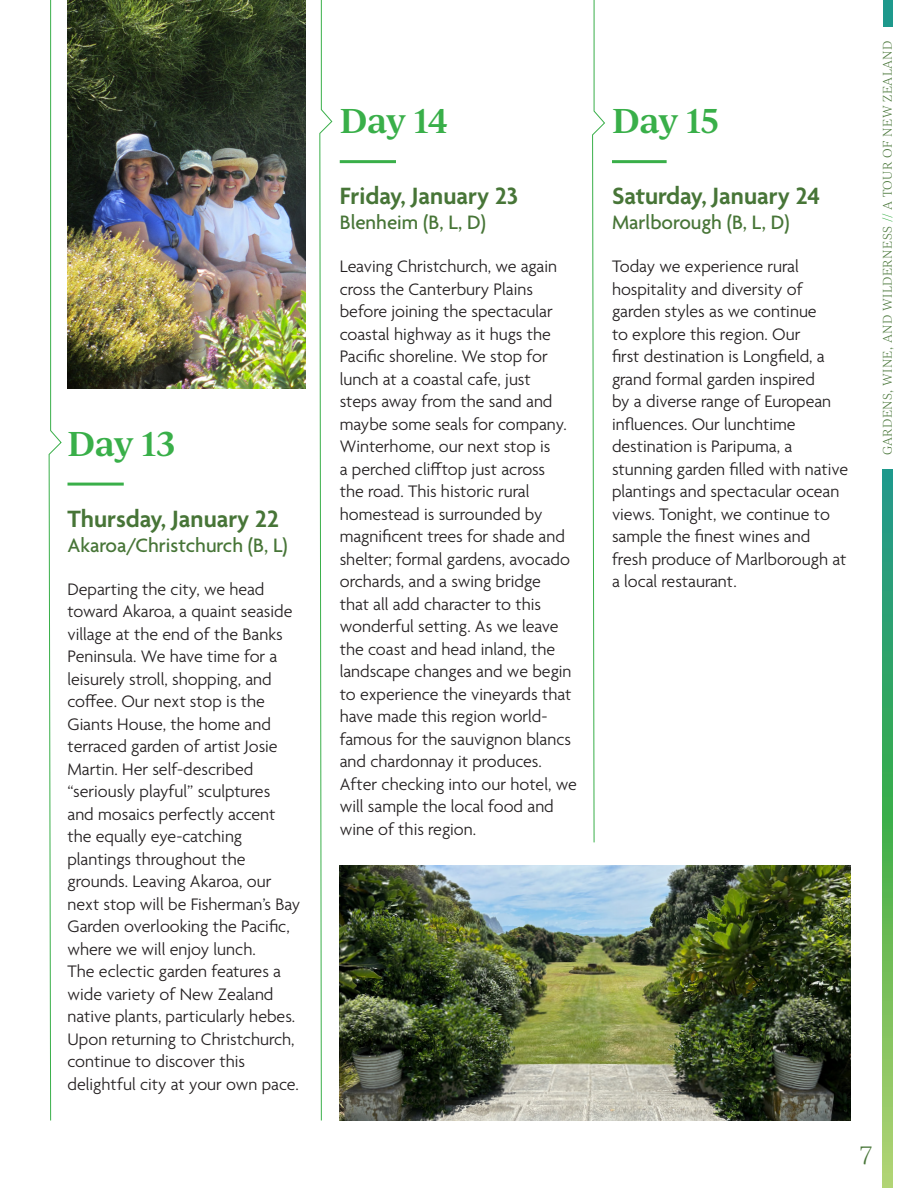
<style>
.page{position:relative;width:918px;height:1188px;background:#fff}
.page>*{position:absolute;margin:0;border:0;box-sizing:border-box;transform-origin:0 0}
.t1{font:600 33px "Ivy Journal";letter-spacing:-.035em;color:#39af49}
.t2{font:600 25.5px "Agenda";color:#477537}
.t3{font:300 24px "Ivy Journal";color:#477537}
.t4{font:500 21px "Agenda";color:#477537}
.t5{font:300 18px/22.5px "Agenda";color:#231f20}
.t6{font:300 12px "Ivy Journal";letter-spacing:.04em;color:#477537}
.s1{color:#39af49}
</style>
<div class="page">
<svg style="left:319px;top:0;width:14px;height:1121px"></svg>
<div style="left:883px;top:0;width:9px;height:27px;background:#1e998c"></div>
<hr style="left:612px;top:160px;width:55px;height:3px;background:#39af49">
<hr style="left:340px;top:160px;width:56px;height:3px;background:#39af49">
<hr style="left:68px;top:483px;width:56px;height:3px;background:#39af49">
<svg style="left:883px;top:470px;width:9px;height:718px"></svg>
<svg style="left:48px;top:0;width:14px;height:1121px"></svg>
<img style="left:68px;top:0;width:238px;height:389px">
<img style="left:340px;top:865px;width:510px;height:255px">
<svg style="left:592px;top:0;width:13px;height:843px"></svg>
<p class="t1" style="left:68px;top:419px;width:110px">Day 13</p>
<p class="t2" style="left:68px;top:505px;width:213px">Thursday, January 22</p>
<p class="t4" style="left:68px;top:534px;width:222px">Akaroa/Christchurch (B, L)</p>
<p class="t5" style="left:68px;top:579px;width:234px">Departing the city, we head toward Akaroa, a quaint seaside village at the end of the Banks<br>Peninsula. We have time for a leisurely stroll, shopping, and coffee. Our next stop is the<br>Giants House, the home and terraced garden of artist Josie<br>Martin. Her self-described “seriously playful” sculptures and mosaics perfectly accent the equally eye-catching plantings throughout the grounds. Leaving Akaroa, our next stop will be Fisherman’s Bay<br>Garden overlooking the Pacific, where we will enjoy lunch.<br>The eclectic garden features a wide variety of New Zealand native plants, particularly hebes.<br>Upon returning to Christchurch, continue to discover this delightful city at your own pace.</p>
<p class="t1" style="left:340px;top:97px;width:110px">Day 14</p>
<p class="t2" style="left:340px;top:182px;width:180px">Friday, January 23</p>
<p class="t4" style="left:340px;top:211px;width:148px">Blenheim (B, L, D)</p>
<p class="t5" style="left:340px;top:256px;width:239px">Leaving Christchurch, we again cross the Canterbury Plains before joining the spectacular coastal highway as it hugs the<br>Pacific shoreline. We stop for lunch at a coastal cafe, just<br>steps away from the sand and maybe some seals for company.<br>Winterhome, our next stop is<br>a perched clifftop just across<br>the road. This historic rural homestead is surrounded by magnificent trees for shade and shelter; formal gardens, avocado orchards, and a swing bridge<br>that all add character to this wonderful setting. As we leave the coast and head inland, the landscape changes and we begin to experience the vineyards that have made this region world&shy;famous for the sauvignon blancs and chardonnay it produces.<br>After checking into our hotel, we will sample the local food and wine of this region.</p>
<p class="t1" style="left:612px;top:97px;width:109px">Day 15</p>
<p class="t2" style="left:612px;top:182px;width:210px">Saturday, January 24</p>
<p class="t4" style="left:612px;top:211px;width:179px">Marlborough (B, L, D)</p>
<p class="t5" style="left:612px;top:256px;width:238px">Today we experience rural hospitality and diversity of garden styles as we continue<br>to explore this region. Our<br>first destination is Longfield, a grand formal garden inspired<br>by a diverse range of European influences. Our lunchtime destination is Paripuma, a stunning garden filled with native plantings and spectacular ocean views. Tonight, we continue to sample the finest wines and fresh produce of Marlborough at a local restaurant.</p>
<p class="t6" style="left:879px;top:455px;width:416px;rotate:-90deg">GARDENS, WINE, AND WILDERNESS <span class="s1">//</span> A TOUR OF NEW ZEALAND</p>
<p class="t3" style="left:860px;top:1139px;width:14px">7</p>
</div>
